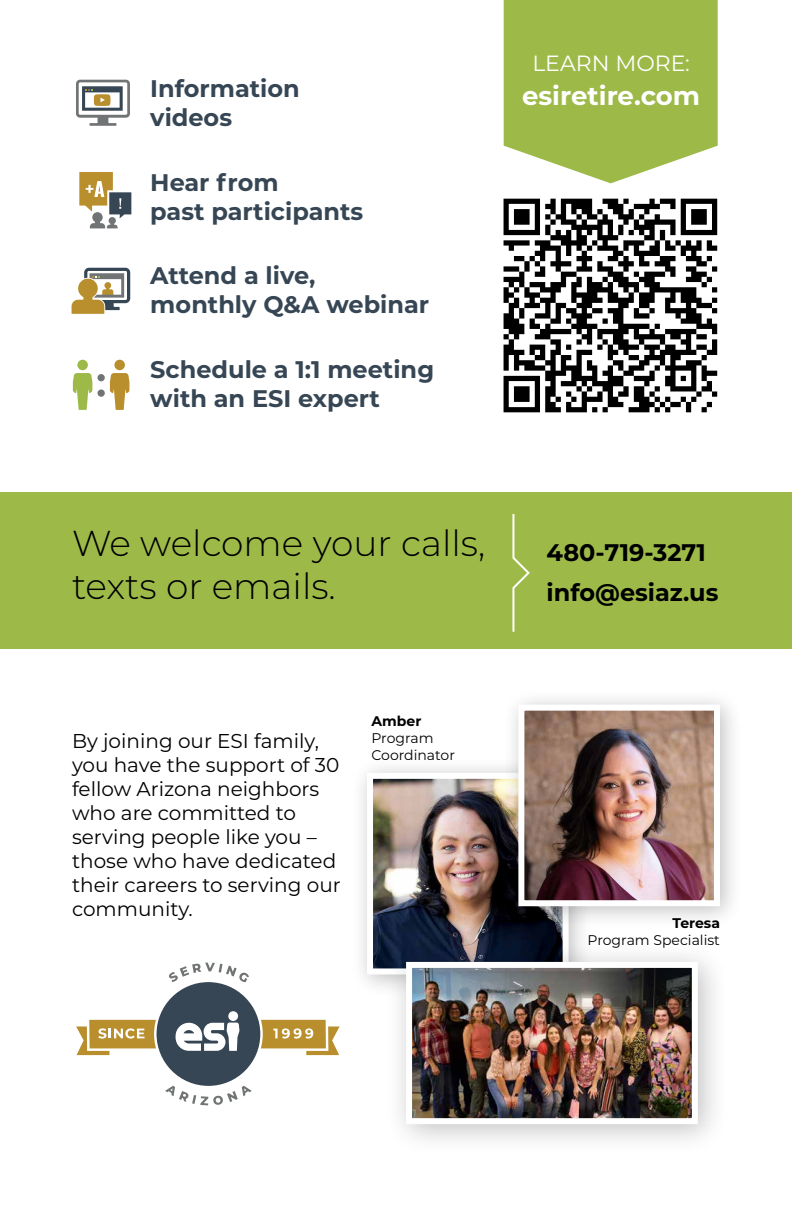
<style>
.page{position:relative;width:792px;height:1224px;background:#fff}
.page>*{position:absolute;margin:0;border:0;box-sizing:border-box;transform-origin:0 0}
.t1{font:300 36px/43.2px "Montserrat";color:#000}
.t2{font:700 26px "Montserrat";color:#fff}
.t3{font:700 24px/28.8px "Montserrat";color:#364654}
.t4{font:700 24px/40px "Montserrat";color:#000}
.t5{font:22px "Montserrat";color:#fff}
.t6{font:20px/24px "Montserrat";color:#000}
.t7{font:14px/16.8px "Montserrat";color:#000}
.t8{font:700 14px "Montserrat";color:#000}
</style>
<div class="page">
<div style="left:350px;top:756px;width:242px;height:242px;background:#000;opacity:.25"></div>
<img style="left:374px;top:780px;width:188px;height:187px">
<div style="left:367px;top:773px;width:202px;height:201px;border:6px solid #fff"></div>
<div style="left:502px;top:688px;width:242px;height:242px;background:#000;opacity:.25"></div>
<img style="left:525px;top:712px;width:188px;height:187px">
<div style="left:518px;top:705px;width:202px;height:201px;border:6px solid #fff"></div>
<div style="left:0;top:492px;width:792px;height:157px;background:#9dba49"></div>
<svg style="left:504px;top:199px;width:213px;height:213px"></svg>
<svg style="left:504px;top:0;width:214px;height:183px;background:#a6c15b"></svg>
<svg style="left:76px;top:963px;width:264px;height:142px"></svg>
<div style="left:228px;top:1011px;width:10px;height:10px;background:#fff;border-radius:50%"></div>
<svg style="left:76px;top:80px;width:54px;height:46px"></svg>
<div style="left:98px;top:374px;width:7px;height:7px;background:#717475;border-radius:50%"></div>
<div style="left:98px;top:389px;width:7px;height:8px;background:#717475;border-radius:50%"></div>
<div style="left:114px;top:360px;width:11px;height:10px;background:#b98e2c;border-radius:50%"></div>
<svg style="left:110px;top:373px;width:19px;height:37px"></svg>
<div style="left:77px;top:360px;width:11px;height:10px;background:#9dba49;border-radius:50%"></div>
<svg style="left:73px;top:373px;width:19px;height:37px"></svg>
<svg style="left:72px;top:268px;width:58px;height:46px"></svg>
<svg style="left:79px;top:172px;width:52px;height:56px"></svg>
<svg style="left:512px;top:514px;width:18px;height:118px"></svg>
<div style="left:384px;top:940px;width:346px;height:216px;background:#000;opacity:.25"></div>
<img style="left:413px;top:969px;width:278px;height:148px">
<div style="left:406px;top:962px;width:292px;height:162px;border:6px solid #fff"></div>
<p class="t3" style="left:150px;top:73px;width:151px">Information videos</p>
<p class="t3" style="left:150px;top:167px;width:214px">Hear from<br>past participants</p>
<p class="t3" style="left:150px;top:260px;width:280px">Attend a live,<br>monthly Q&amp;A webinar</p>
<p class="t3" style="left:150px;top:354px;width:285px">Schedule a 1:1 meeting with an ESI expert</p>
<p class="t5" style="left:532px;top:48px;width:159px">LEARN MORE:</p>
<h2 class="t2" style="left:522px;top:77px;width:180px">esiretire.com</h2>
<h1 class="t1" style="left:72px;top:521px;width:415px">We welcome your calls, texts or emails.</h1>
<p class="t6" style="left:72px;top:728px;width:270px">By joining our ESI family, you have the support of 30 fellow Arizona neighbors who are committed to serving people like you – those who have dedicated their careers to serving our community.</p>
<p class="t8" style="left:372px;top:711px;width:51px">Amber</p>
<p class="t7" style="left:372px;top:729px;width:85px">Program<br>Coordinator</p>
<p class="t4" style="left:547px;top:531px;width:173px">480-719-3271 info@esiaz.us</p>
<p class="t8" style="left:672px;top:913px;width:49px">Teresa</p>
<p class="t7" style="left:588px;top:931px;width:134px">Program Specialist</p>
</div>
